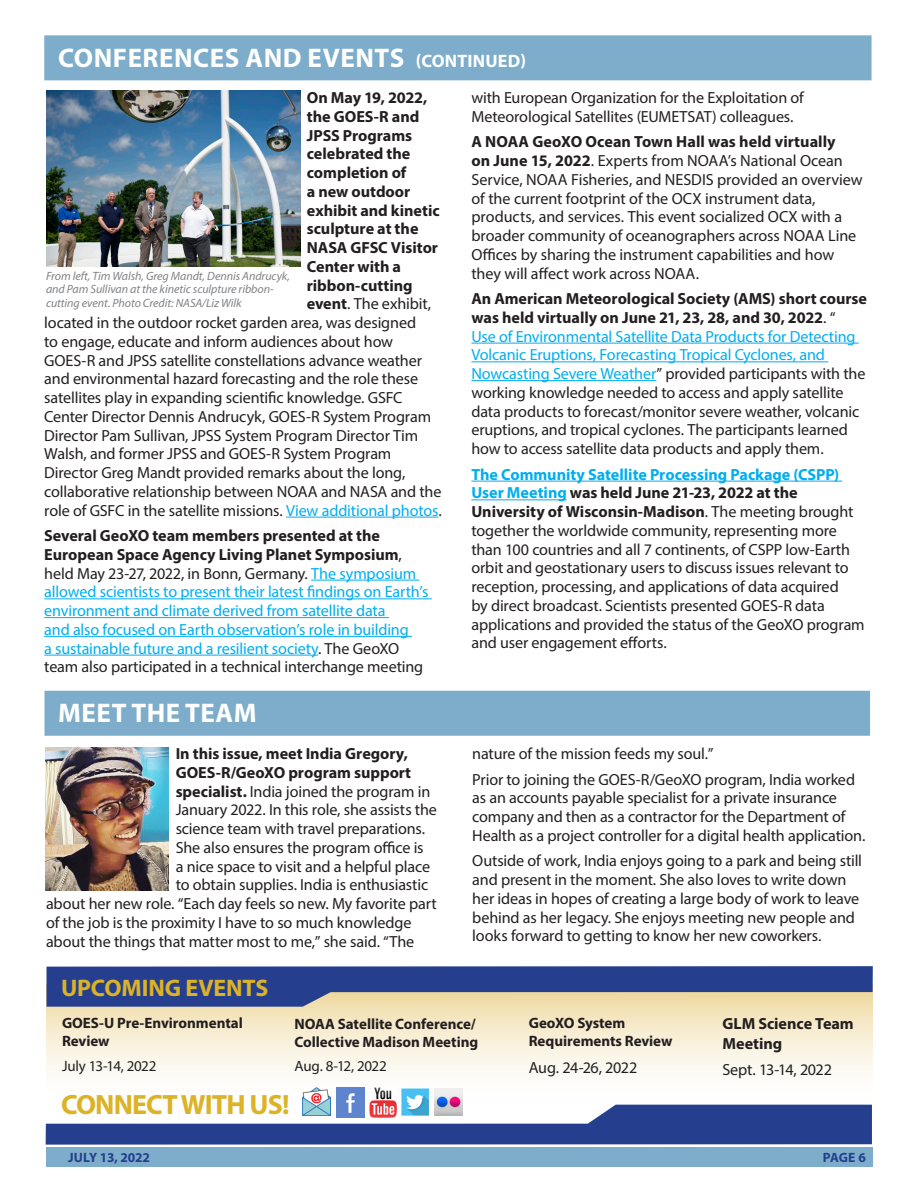
<style>
.page{position:relative;width:918px;height:1188px;background:#fff}
.page>*{position:absolute;margin:0;border:0;box-sizing:border-box;transform-origin:0 0}
.t1{font:700 27.9px "Myriad Pro";letter-spacing:-.03em;color:#dcb226}
._508_H1{font:700 27px "Myriad Pro";letter-spacing:.02em;color:#fff}
._508BODY{font:700 24px "Myriad Pro";letter-spacing:-.01em;color:#dcb226}
._508BODY-2{font:16.2px/18.8px "Myriad Pro";letter-spacing:-.01em;color:#231f20}
._508BODY-3{font:16.2px/18.8px "Myriad Pro";letter-spacing:-.01em;color:#00aeef}
._508BODY-4{font:700 16.2px/19.5px "Myriad Pro";letter-spacing:-.005em;color:#231f20}
._508BODY-5{font:700 15px/18px "Myriad Pro";letter-spacing:-.005em;color:#231f20}
._508BODY-6{font:15px "Myriad Pro";letter-spacing:-.02em;color:#231f20}
.t2{font:700 13.5px "Myriad Pro";letter-spacing:-.01em;color:#253f8e}
._508_Caption{font:italic 12px/13.5px "Myriad Pro";letter-spacing:-.005em;color:#808285}
.s1{font-size:18px}
.s2{font-weight:700}
.s3{color:#00aeef}
.s4{font-weight:700;color:#231f20}
.s5{color:#231f20}
.s6{font-weight:700;color:#00aeef}
</style>
<div class="page">
<div style="left:46px;top:1147px;width:826px;height:20px;background:#7dadcb"></div>
<div style="left:44px;top:35px;width:828px;height:45px;background:#7dadcb"></div>
<hr style="left:286px;top:517px;width:152px;height:1px;background:#00aeef">
<hr style="left:311px;top:580px;width:109px;height:1px;background:#00aeef">
<hr style="left:44px;top:598px;width:388px;height:1px;background:#00aeef">
<hr style="left:44px;top:617px;width:345px;height:1px;background:#00aeef">
<hr style="left:44px;top:636px;width:368px;height:1px;background:#00aeef">
<hr style="left:44px;top:655px;width:274px;height:1px;background:#00aeef">
<hr style="left:471px;top:343px;width:388px;height:1px;background:#00aeef">
<hr style="left:471px;top:361px;width:357px;height:1px;background:#00aeef">
<hr style="left:471px;top:380px;width:185px;height:1px;background:#00aeef">
<hr style="left:471px;top:481px;width:371px;height:1px;background:#00aeef">
<hr style="left:471px;top:499px;width:96px;height:1px;background:#00aeef">
<img style="left:46px;top:91px;width:254px;height:175px">
<div style="left:45px;top:691px;width:825px;height:45px;background:#7dadcb"></div>
<img style="left:46px;top:747px;width:123px;height:143px">
<svg style="left:47px;top:1007px;width:826px;height:98px"></svg>
<svg style="left:46px;top:1105px;width:826px;height:40px"></svg>
<svg style="left:46px;top:966px;width:827px;height:41px;background:#596795"></svg>
<img style="left:435px;top:1088px;width:27px;height:27px">
<img style="left:302px;top:1087px;width:28px;height:29px">
<img style="left:336px;top:1087px;width:28px;height:30px">
<img style="left:369px;top:1088px;width:27px;height:30px">
<img style="left:401px;top:1088px;width:28px;height:28px">
<h2 class="_508_H1" style="left:58px;top:40px;width:470px">CONFERENCES AND EVENTS <span class="s1">(CONTINUED)</span></h2>
<p class="_508BODY-4" style="left:307px;top:87px;width:122px">On May 19, 2022,</p>
<p class="_508BODY-4" style="left:307px;top:106px;width:114px">the GOES-R and</p>
<p class="_508BODY-4" style="left:307px;top:125px;width:107px">JPSS Programs</p>
<p class="_508BODY-4" style="left:307px;top:144px;width:105px">celebrated the</p>
<p class="_508BODY-4" style="left:307px;top:162px;width:101px">completion of</p>
<p class="_508BODY-4" style="left:307px;top:181px;width:105px">a new outdoor</p>
<p class="_508BODY-4" style="left:307px;top:200px;width:134px">exhibit and kinetic</p>
<p class="_508BODY-4" style="left:307px;top:219px;width:113px">sculpture at the</p>
<p class="_508BODY-4" style="left:307px;top:237px;width:133px">NASA GFSC Visitor</p>
<p class="_508BODY-4" style="left:307px;top:256px;width:96px">Center with a</p>
<p class="_508BODY-4" style="left:307px;top:275px;width:107px">ribbon-cutting</p>
<p class="_508BODY-2" style="left:307px;top:294px;width:126px"><span class="s2">event</span>. The exhibit,</p>
<p class="_508BODY-2" style="left:44px;top:313px;width:373px">located in the outdoor rocket garden area, was designed</p>
<p class="_508BODY-2" style="left:44px;top:332px;width:350px">to engage, educate and inform audiences about how</p>
<p class="_508BODY-2" style="left:44px;top:350px;width:379px">GOES-R and JPSS satellite constellations advance weather</p>
<p class="_508BODY-2" style="left:44px;top:369px;width:375px">and environmental hazard forecasting and the role these</p>
<p class="_508BODY-2" style="left:44px;top:388px;width:360px">satellites play in expanding scientific knowledge. GSFC</p>
<p class="_508BODY-2" style="left:44px;top:407px;width:388px">Center Director Dennis Andrucyk, GOES-R System Program</p>
<p class="_508BODY-2" style="left:44px;top:425px;width:376px">Director Pam Sullivan, JPSS System Program Director Tim</p>
<p class="_508BODY-2" style="left:44px;top:444px;width:349px">Walsh, and former JPSS and GOES-R System Program</p>
<p class="_508BODY-2" style="left:44px;top:463px;width:363px">Director Greg Mandt provided remarks about the long,</p>
<p class="_508BODY-2" style="left:44px;top:482px;width:399px">collaborative relationship between NOAA and NASA and the</p>
<p class="_508BODY-2" style="left:44px;top:501px;width:399px">role of GSFC in the satellite missions. <span class="s3">View additional photos</span>.</p>
<p class="_508BODY-3" style="left:44px;top:526px;width:386px"><span class="s4">Several GeoXO team members presented at the European Space Agency Living Planet Symposium</span><span class="s5">, held May 23-27, 2022, in Bonn, Germany.</span> The symposium allowed scientists to present their latest findings on Earth’s environment and climate derived from satellite data<br>and also focused on Earth observation’s role in building<br>a sustainable future and a resilient society<span class="s5">. The GeoXO team also participated in a technical interchange meeting</span></p>
<p class="_508BODY-2" style="left:471px;top:88px;width:334px">with European Organization for the Exploitation of<br>Meteorological Satellites (EUMETSAT) colleagues.</p>
<p class="_508BODY-2" style="left:471px;top:132px;width:393px"><span class="s2">A NOAA GeoXO Ocean Town Hall was held virtually<br>on June 15, 2022</span>. Experts from NOAA’s National Ocean Service, NOAA Fisheries, and NESDIS provided an overview of the current footprint of the OCX instrument data, products, and services. This event socialized OCX with a broader community of oceanographers across NOAA Line Offices by sharing the instrument capabilities and how they will affect work across NOAA.</p>
<p class="_508BODY-2" style="left:471px;top:289px;width:397px"><span class="s2">An American Meteorological Society (AMS) short course was held virtually on June 21, 23, 28, and 30, 2022</span>. “<br><span class="s3">Use of Environmental Satellite Data Products for Detecting Volcanic Eruptions, Forecasting Tropical Cyclones, and Nowcasting Severe Weather</span>” provided participants with the working knowledge needed to access and apply satellite data products to forecast/monitor severe weather, volcanic eruptions, and tropical cyclones. The participants learned how to access satellite data products and apply them.</p>
<p class="_508BODY-2" style="left:471px;top:464px;width:395px"><span class="s6">The Community Satellite Processing Package (CSPP)<br>User Meeting</span> <span class="s2">was held June 21-23, 2022 at the University of Wisconsin-Madison</span>. The meeting brought together the worldwide community, representing more than 100 countries and all 7 continents, of CSPP low-Earth orbit and geostationary users to discuss issues relevant to reception, processing, and applications of data acquired<br>by direct broadcast. Scientists presented GOES-R data applications and provided the status of the GeoXO program and user engagement efforts.</p>
<p class="_508_Caption" style="left:46px;top:269px;width:246px">From left, Tim Walsh, Greg Mandt, Dennis Andrucyk, and Pam Sullivan at the kinetic sculpture ribbon&shy;cutting event. Photo Credit: NASA/Liz Wilk</p>
<h1 class="_508_H1" style="left:58px;top:696px;width:200px">MEET THE TEAM</h1>
<p class="_508BODY-4" style="left:176px;top:743px;width:234px">In this issue, meet India Gregory,</p>
<p class="_508BODY-4" style="left:176px;top:762px;width:237px">GOES-R/GeoXO program support</p>
<p class="_508BODY-2" style="left:176px;top:782px;width:256px"><span class="s2">specialist.</span> India joined the program in</p>
<p class="_508BODY-2" style="left:176px;top:800px;width:263px">January 2022. In this role, she assists the</p>
<p class="_508BODY-2" style="left:176px;top:819px;width:251px">science team with travel preparations.</p>
<p class="_508BODY-2" style="left:176px;top:838px;width:249px">She also ensures the program office is</p>
<p class="_508BODY-2" style="left:176px;top:857px;width:256px">a nice space to visit and a helpful place</p>
<p class="_508BODY-2" style="left:176px;top:875px;width:254px">to obtain supplies. India is enthusiastic</p>
<p class="_508BODY-2" style="left:46px;top:894px;width:392px">about her new role. “Each day feels so new. My favorite part</p>
<p class="_508BODY-2" style="left:46px;top:913px;width:367px">of the job is the proximity I have to so much knowledge</p>
<p class="_508BODY-2" style="left:46px;top:932px;width:370px">about the things that matter most to me,” she said. “The</p>
<p class="_508BODY-2" style="left:472px;top:744px;width:243px">nature of the mission feeds my soul.”</p>
<p class="_508BODY-2" style="left:472px;top:770px;width:395px">Prior to joining the GOES-R/GeoXO program, India worked as an accounts payable specialist for a private insurance company and then as a contractor for the Department of Health as a project controller for a digital health application.</p>
<p class="_508BODY-2" style="left:472px;top:851px;width:391px">Outside of work, India enjoys going to a park and being still and present in the moment. She also loves to write down her ideas in hopes of creating a large body of work to leave behind as her legacy. She enjoys meeting new people and looks forward to getting to know her new coworkers.</p>
<p class="_508BODY" style="left:61px;top:972px;width:209px">UPCOMING EVENTS</p>
<p class="_508BODY-5" style="left:62px;top:1014px;width:182px">GOES-U Pre-Environmental<br>Review</p>
<p class="_508BODY-6" style="left:62px;top:1057px;width:96px">July 13-14, 2022</p>
<p class="_508BODY-5" style="left:295px;top:1014px;width:185px">NOAA Satellite Conference/<br>Collective Madison Meeting</p>
<p class="_508BODY-6" style="left:295px;top:1057px;width:94px">Aug. 8-12, 2022</p>
<p class="t1" style="left:61px;top:1087px;width:230px">CONNECT WITH US!</p>
<p class="_508BODY-5" style="left:529px;top:1014px;width:145px">GeoXO System<br>Requirements Review</p>
<p class="_508BODY-2" style="left:529px;top:1057px;width:110px">Aug. 24-26, 2022</p>
<p class="_508BODY-4" style="left:722px;top:1013px;width:133px">GLM Science Team<br>Meeting</p>
<p class="_508BODY-2" style="left:722px;top:1060px;width:111px">Sept. 13-14, 2022</p>
<p class="t2" style="left:68px;top:1148px;width:83px">JULY 13, 2022</p>
<p class="t2" style="left:823px;top:1148px;width:45px">PAGE 6</p>
</div>
